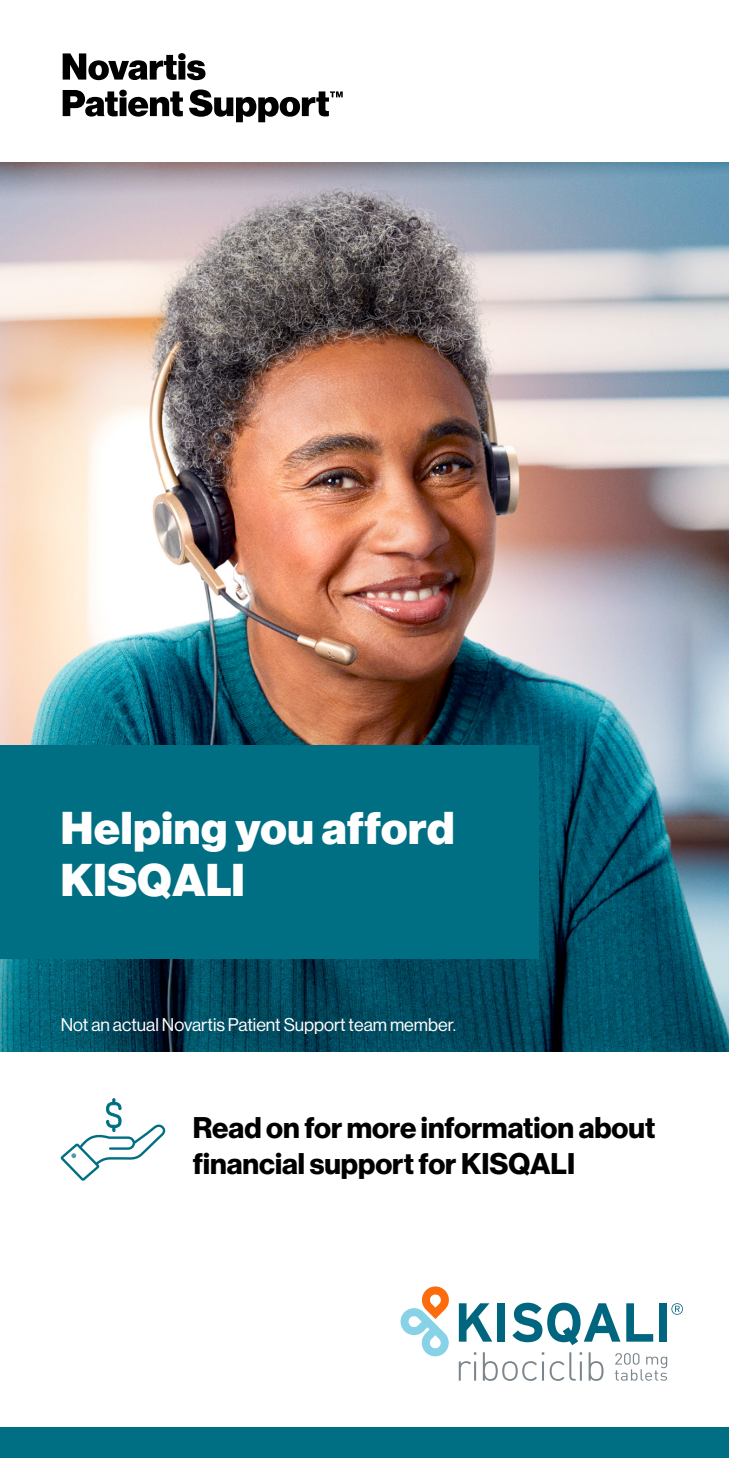
<style>
.page{position:relative;width:729px;height:1458px;background:#fff}
.page>*{position:absolute;margin:0;border:0;box-sizing:border-box;transform-origin:0 0}
.t1{font:900 45px/51.8px "Volta Modern Display 95";letter-spacing:.015em;color:#fff}
.t2{font:700 29.25px/36px "Volta Modern Display 75";color:#000}
.t3{font:18px "Volta Modern Display 55 Roman";color:#fff}
</style>
<div class="page">
<img style="left:0;top:162px;width:729px;height:889px">
<div style="left:0;top:1428px;width:729px;height:30px;background:#006f83"></div>
<div style="left:0;top:745px;width:538px;height:213px;background:#006f83"></div>
<svg style="left:61px;top:1098px;width:104px;height:83px"></svg>
<svg style="left:459px;top:1303px;width:33px;height:39px"></svg>
<div style="left:498px;top:1303px;width:7px;height:39px;background:#006680"></div>
<svg style="left:512px;top:1303px;width:108px;height:42px"></svg>
<svg style="left:626px;top:1303px;width:27px;height:39px"></svg>
<div style="left:660px;top:1303px;width:7px;height:39px;background:#006680"></div>
<svg style="left:400px;top:1286px;width:49px;height:71px"></svg>
<svg style="left:671px;top:1303px;width:12px;height:12px"></svg>
<svg style="left:615px;top:1353px;width:52px;height:28px"></svg>
<svg style="left:459px;top:1361px;width:12px;height:20px"></svg>
<hr style="left:474px;top:1361px;width:2px;height:20px;background:#7a868c">
<svg style="left:483px;top:1352px;width:61px;height:29px"></svg>
<svg style="left:550px;top:1352px;width:32px;height:29px"></svg>
<svg style="left:589px;top:1352px;width:15px;height:29px"></svg>
<svg style="left:63px;top:53px;width:280px;height:69px"></svg>
<h1 class="t1" style="left:61px;top:803px;width:395px">Helping you afford<br>KISQALI</h1>
<p class="t3" style="left:61px;top:1014px;width:397px">Not an actual Novartis Patient Support team member.</p>
<p class="t2" style="left:193px;top:1110px;width:464px">Read on for more information about financial support for KISQALI</p>
</div>
